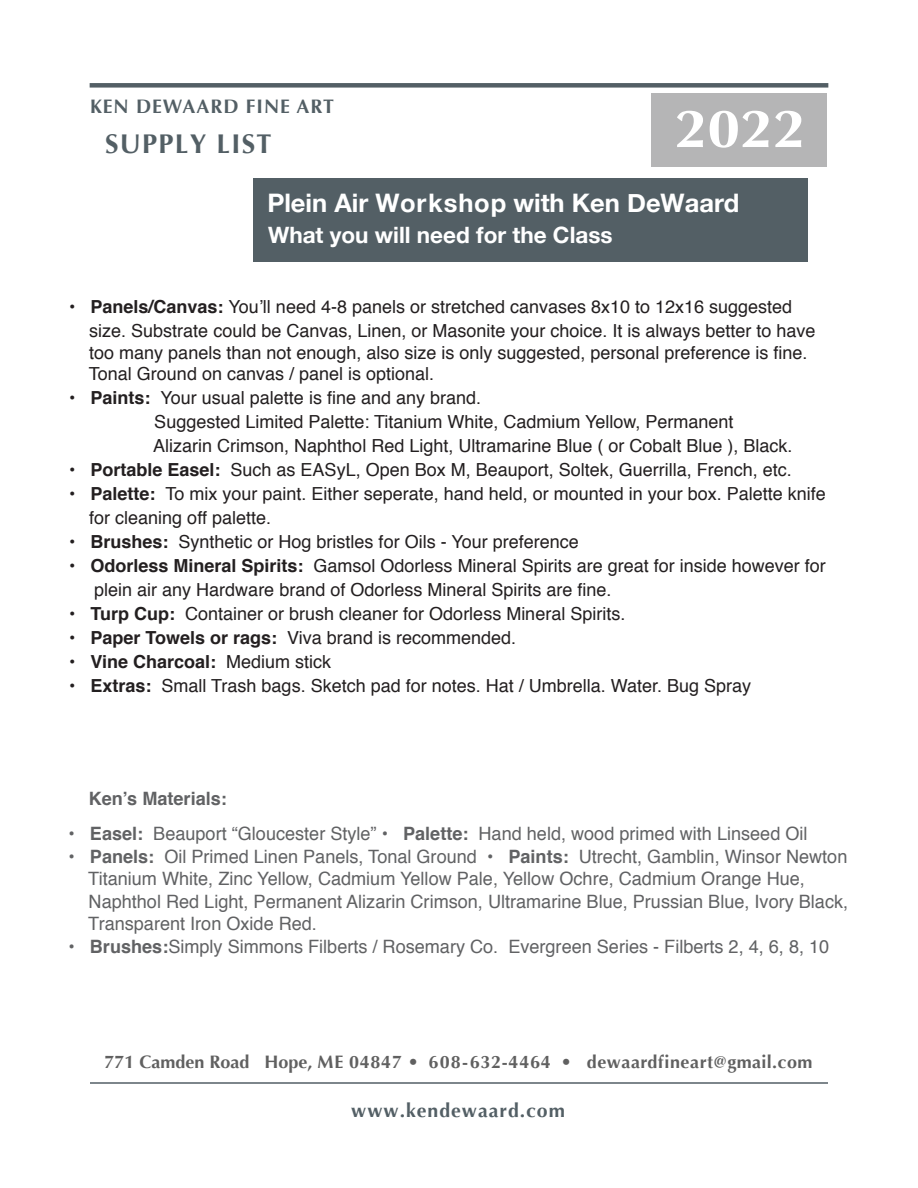
<style>
.page{position:relative;width:918px;height:1188px;background:#fff}
.page>*{position:absolute;margin:0;border:0;box-sizing:border-box;transform-origin:0 0}
.t1{font:700 54px "Optima";color:#fff;scale:1.09 1}
.t2{font:700 27px "Optima";letter-spacing:.05em;color:#535f65}
.t3{font:700 25.5px "Helvetica Neue";color:#fff}
.t4{font:700 22.5px "Helvetica Neue";color:#fff}
.t5{font:700 19.5px "Optima";letter-spacing:.05em;color:#535f65}
.t6{font:18.45px/22.5px "Helvetica";color:#616264}
.t7{font:700 18.45px "Helvetica";color:#616264}
.t8{font:18px/24px "Helvetica";color:#231f20}
.t9{font:700 18px "Optima";letter-spacing:.02em;color:#606060}
.t10{font:700 18px "Helvetica";color:#231f20}
.s1{font-weight:700}
.s2{font-weight:400}
</style>
<div class="page">
<hr style="left:90px;top:1082px;width:738px;height:2px;background:#535f65">
<div style="left:90px;top:83px;width:738px;height:5px;background:#535f65"></div>
<div style="left:253px;top:178px;width:555px;height:83px;background:#535f65"></div>
<div style="left:652px;top:93px;width:175px;height:73px;background:#b5b5b6"></div>
<p class="t5" style="left:90px;top:95px;width:246px">KEN DEWAARD FINE ART</p>
<h2 class="t2" style="left:105px;top:128px;width:168px">SUPPLY LIST</h2>
<h1 class="t1" style="left:675px;top:97px;width:122px">2022</h1>
<h3 class="t3" style="left:267px;top:179px;width:474px">Plein Air Workshop with Ken DeWaard</h3>
<p class="t4" style="left:268px;top:215px;width:346px">What you will need for the Class</p>
<p class="t8" style="left:89px;top:296px;width:728px;text-indent:-20px"><span class="s1">• Panels/Canvas:</span> You’ll need 4-8 panels or stretched canvases 8x10 to 12x16 suggested size. Substrate could be Canvas, Linen, or Masonite your choice. It is always better to have</p>
<p class="t8" style="left:89px;top:342px;width:720px;line-height:21.6px">too many panels than not enough, also size is only suggested, personal preference is fine.<br>Tonal Ground on canvas / panel is optional.</p>
<p class="t8" style="left:153px;top:387px;width:641px;text-indent:-84px"><span class="s1">• Paints:</span> Your usual palette is fine and any brand.<br>Suggested Limited Palette: Titanium White, Cadmium Yellow, Permanent<br>Alizarin Crimson, Naphthol Red Light, Ultramarine Blue ( or Cobalt Blue ), Black.</p>
<p class="t8" style="left:69px;top:459px;width:724px"><span class="s1">• Portable Easel:</span> Such as EASyL, Open Box M, Beauport, Soltek, Guerrilla, French, etc.</p>
<p class="t8" style="left:89px;top:483px;width:738px;text-indent:-20px"><span class="s1">• Palette:</span> To mix your paint. Either seperate, hand held, or mounted in your box. Palette knife for cleaning off palette.</p>
<p class="t8" style="left:69px;top:531px;width:511px"><span class="s1">• Brushes:</span> Synthetic or Hog bristles for Oils - Your preference</p>
<p class="t8" style="left:94px;top:555px;width:733px;text-indent:-25px"><span class="s1">• Odorless Mineral Spirits:</span> Gamsol Odorless Mineral Spirits are great for inside however for plein air any Hardware brand of Odorless Mineral Spirits are fine.</p>
<p class="t8" style="left:69px;top:603px;width:558px"><span class="s1">• Turp Cup:</span> Container or brush cleaner for Odorless Mineral Spirits.</p>
<p class="t8" style="left:69px;top:627px;width:448px"><span class="s1">• Paper Towels or rags:</span> Viva brand is recommended.</p>
<p class="t10" style="left:69px;top:648px;width:264px">• Vine Charcoal: <span class="s2">Medium stick</span></p>
<p class="t8" style="left:69px;top:675px;width:683px"><span class="s1">• Extras:</span> Small Trash bags. Sketch pad for notes. Hat / Umbrella. Water. Bug Spray</p>
<p class="t7" style="left:89px;top:784px;width:140px">Ken’s Materials:</p>
<p class="t6" style="left:68px;top:823px;width:741px"><span class="s1">• Easel:</span> Beauport “Gloucester Style” <span class="s1">• Palette:</span> Hand held, wood primed with Linseed Oil</p>
<p class="t6" style="left:88px;top:846px;width:761px;text-indent:-20px"><span class="s1">• Panels:</span> Oil Primed Linen Panels, Tonal Ground <span class="s1">• Paints:</span> Utrecht, Gamblin, Winsor Newton Titanium White, Zinc Yellow, Cadmium Yellow Pale, Yellow Ochre, Cadmium Orange Hue, Naphthol Red Light, Permanent Alizarin Crimson, Ultramarine Blue, Prussian Blue, Ivory Black, Transparent Iron Oxide Red.</p>
<p class="t6" style="left:68px;top:936px;width:762px"><span class="s1">• Brushes:</span>Simply Simmons Filberts / Rosemary Co. Evergreen Series - Filberts 2, 4, 6, 8, 10</p>
<p class="t9" style="left:105px;top:1051px;width:709px">771 Camden Road Hope, ME 04847 • 608-632-4464 • dewaardfineart@gmail.com</p>
<p class="t5" style="left:351px;top:1099px;width:215px">www.kendewaard.com</p>
</div>
